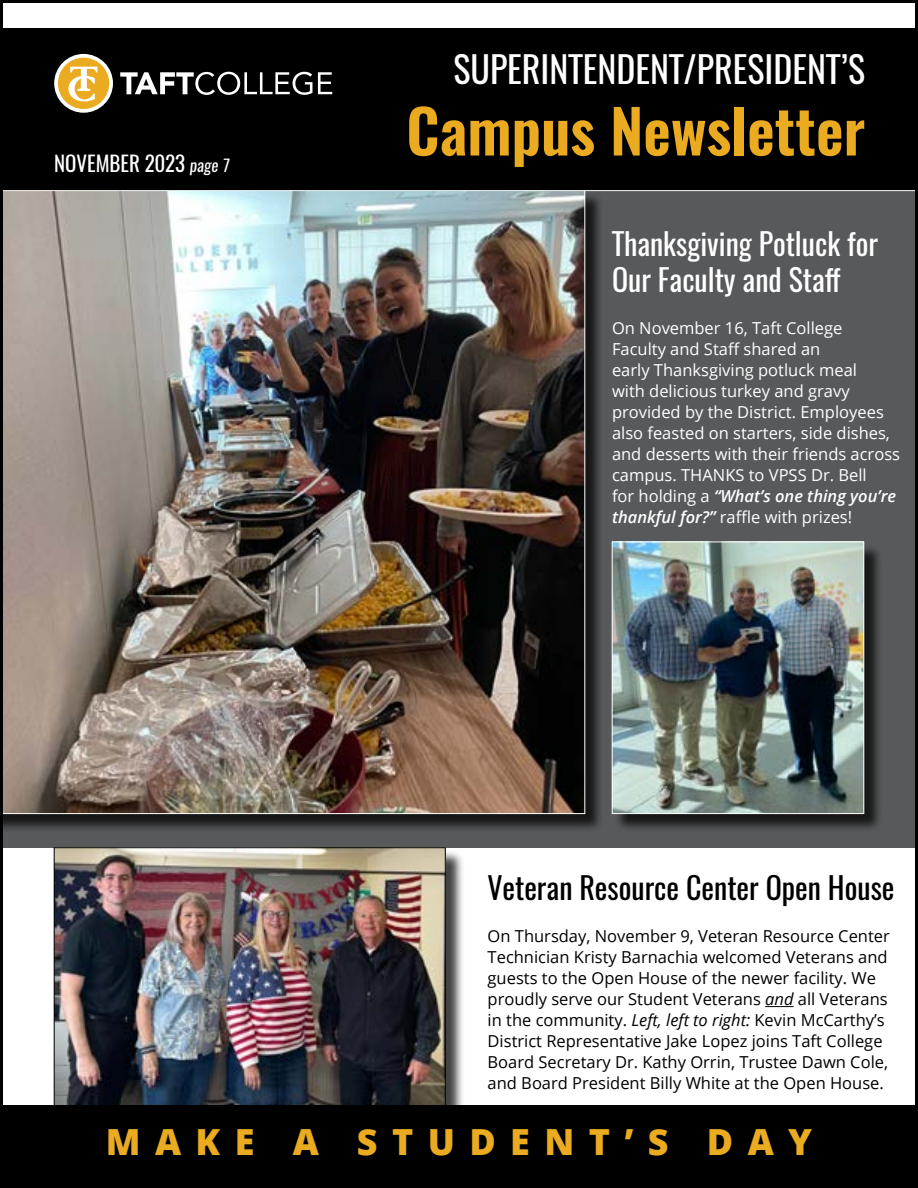
<style>
.page{position:relative;width:918px;height:1188px;background:#fff}
.page>*{position:absolute;margin:0;border:0;box-sizing:border-box;transform-origin:0 0}
.t1{font:600 60px "Oswald";color:#ebab21}
.t2{font:36px "Oswald";color:#fff}
.t3{font:800 36px "Open Sans";letter-spacing:.4em;color:#ebab21}
.t4{font:30px/36px "Oswald";color:#fff}
.t5{font:30px "Oswald";color:#000}
.t6{font:21px "Oswald";color:#fff}
.t7{font:16.5px/21px "Open Sans";color:#000}
.t8{font:16.5px/21px "Open Sans";color:#fff}
.s1{font-style:italic;font-size:16.5px}
.s2{font-weight:600;font-style:italic}
.s3{font-style:italic}
</style>
<div class="page">
<div style="left:0;top:184px;width:918px;height:664px;background:#58595b"></div>
<div style="left:0;top:193px;width:603px;height:639px;background:#000;opacity:.75"></div>
<img style="left:4px;top:191px;width:581px;height:623px">
<div style="left:615px;top:544px;width:268px;height:288px;background:#000;opacity:.75"></div>
<img style="left:614px;top:544px;width:248px;height:268px">
<div style="left:612px;top:542px;width:252px;height:272px;border:1px solid #fff"></div>
<div style="left:57px;top:850px;width:408px;height:275px;background:#000;opacity:.75"></div>
<img style="left:56px;top:850px;width:388px;height:254px">
<div style="left:54px;top:848px;width:392px;height:258px;border:1px solid #000"></div>
<div style="left:0;top:28px;width:918px;height:162px;background:#000"></div>
<svg style="left:120px;top:72px;width:192px;height:23px"></svg>
<svg style="left:318px;top:72px;width:14px;height:22px"></svg>
<svg style="left:54px;top:54px;width:59px;height:59px"></svg>
<hr style="left:0;top:190px;width:918px;height:1px;background:#fff">
<svg style="left:765px;top:1006px;width:29px;height:1px"></svg>
<div style="left:0;top:1106px;width:918px;height:82px;background:#000"></div>
<p class="t6" style="left:54px;top:149px;width:178px">NOVEMBER 2023 <span class="s1">page 7</span></p>
<h2 class="t2" style="left:453px;top:44px;width:413px">SUPERINTENDENT/PRESIDENT’S</h2>
<h1 class="t1" style="left:406px;top:89px;width:460px">Campus Newsletter</h1>
<h3 class="t4" style="left:612px;top:226px;width:268px">Thanksgiving Potluck for<br>Our Faculty and Staff</h3>
<p class="t8" style="left:612px;top:317px;width:290px">On November 16, Taft College Faculty and Staff shared an<br>early Thanksgiving potluck meal<br>with delicious turkey and gravy provided by the District. Employees also feasted on starters, side dishes, and desserts with their friends across campus. THANKS to VPSS Dr. Bell<br>for holding a <span class="s2">“What’s one thing you’re thankful for?”</span> raffle with prizes!</p>
<h3 class="t5" style="left:488px;top:867px;width:408px">Veteran Resource Center Open House</h3>
<p class="t7" style="left:488px;top:925px;width:404px">On Thursday, November 9, Veteran Resource Center Technician Kristy Barnachia welcomed Veterans and guests to the Open House of the newer facility. We proudly serve our Student Veterans <span class="s3">and</span> all Veterans in the community. <span class="s3">Left, left to right:</span> Kevin McCarthy’s District Representative Jake Lopez joins Taft College Board Secretary Dr. Kathy Orrin, Trustee Dawn Cole, and Board President Billy White at the Open House.</p>
<h2 class="t3" style="left:106px;top:1114px;width:708px">MAKE A STUDENT’S DAY</h2>
</div>
